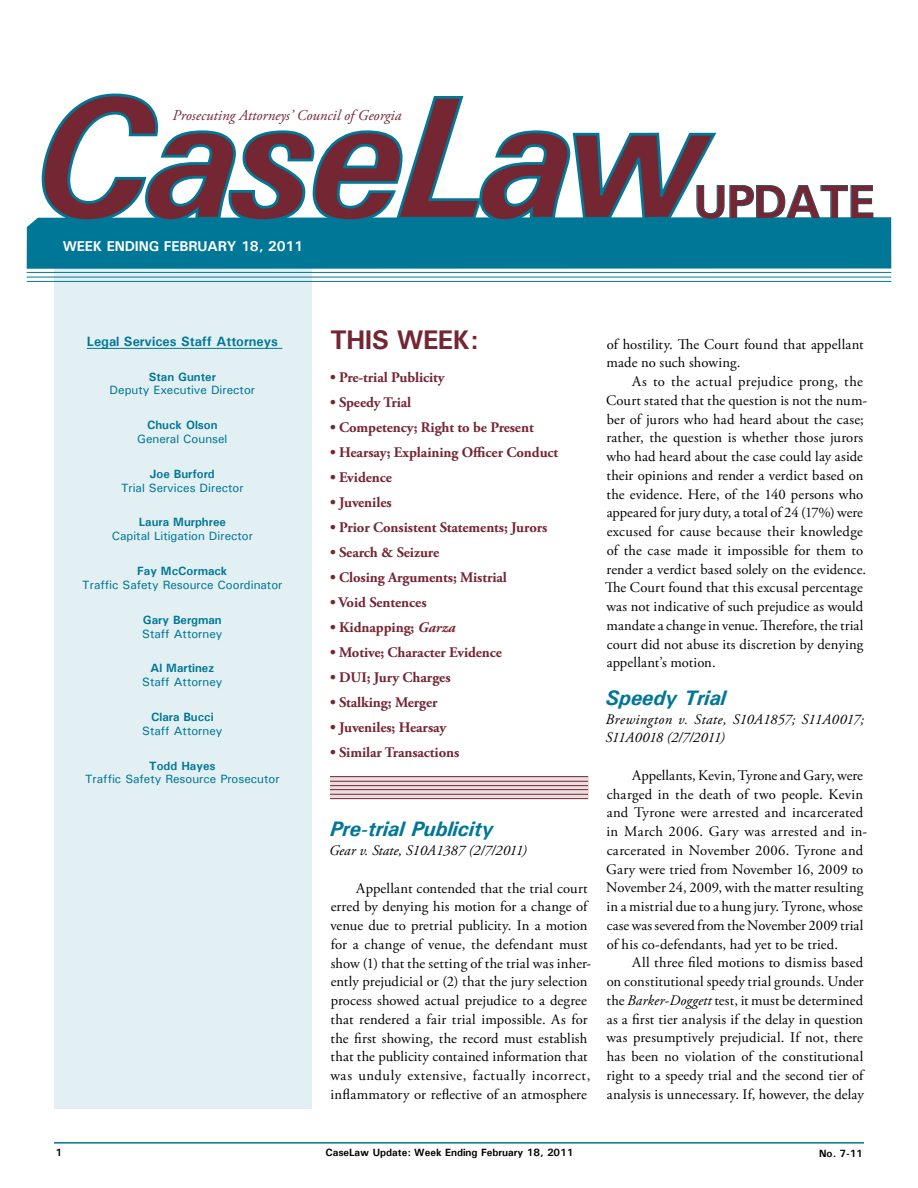
<style>
.page{position:relative;width:918px;height:1188px;background:#fff}
.page>*{position:absolute;margin:0;border:0;box-sizing:border-box;transform-origin:0 0}
.t1{font:700 47.1px "Univers";letter-spacing:-.025em;color:#752633}
.t2{font:700 27px "Univers";letter-spacing:-.025em;color:#752633}
.t3{font:italic 700 21px "Univers";color:#007796}
.t4{font:italic 15px "Adobe Garamond Pro";color:#752633}
.t5{font:14.7px/18.8px "Adobe Garamond Pro";letter-spacing:.01em;color:#000}
.t6{font:700 14.7px "Adobe Garamond Pro";letter-spacing:-.005em;color:#752633}
.t7{font:italic 14.7px/18.8px "Adobe Garamond Pro";letter-spacing:.02em;color:#000}
.t8{font:italic 14.7px "Adobe Garamond Pro";color:#000}
.t9{font:700 14.25px "Univers";letter-spacing:-.01em;color:#fff}
.t10{font:700 13.5px "Univers";color:#007796}
.t11{font:500 12px "Univers";color:#007796}
.t12{font:700 12px "Univers";color:#007796}
.t13{font:700 10.5px "Univers";color:#000}
.s1{font-style:italic}
</style>
<div class="page">
<hr style="left:54px;top:1142px;width:810px;height:2px;background:#007796">
<div style="left:54px;top:228px;width:258px;height:880px;background:#e3f0f3"></div>
<hr style="left:87px;top:348px;width:195px;height:1px;background:#007796">
<div style="left:27px;top:217px;width:864px;height:52px;background:#007796"></div>
<hr style="left:27px;top:272px;width:864px;height:1px;background:#007796">
<hr style="left:27px;top:277px;width:864px;height:1px;background:#007796">
<svg style="left:330px;top:777px;width:258px;height:21px;background:#e4d4d7"></svg>
<hr style="left:330px;top:776px;width:258px;height:1px;background:#752633">
<hr style="left:330px;top:789px;width:258px;height:1px;background:#752633">
<hr style="left:330px;top:794px;width:258px;height:1px;background:#752633">
<hr style="left:330px;top:798px;width:258px;height:1px;background:#752633">
<hr style="left:330px;top:781px;width:258px;height:1px;background:#752633">
<hr style="left:330px;top:785px;width:258px;height:1px;background:#752633">
<svg style="left:719px;top:185px;width:155px;height:35px"></svg>
<hr style="left:27px;top:281px;width:864px;height:1px;background:#007796">
<svg style="left:40px;top:93px;width:679px;height:130px"></svg>
<p class="t4" style="left:172px;top:107px;width:230px">Prosecuting Attorneys’ Council of Georgia</p>
<p class="t9" style="left:63px;top:237px;width:231px">WEEK ENDING FEBRUARY 1 8, 2011</p>
<h1 class="t1" style="left:694px;top:172px;width:182px">UPDATE</h1>
<p class="t10" style="left:87px;top:332px;width:193px">Legal Services Staff Attorneys</p>
<p class="t12" style="left:149px;top:369px;width:69px">Stan Gunter</p>
<p class="t11" style="left:110px;top:383px;width:147px">Deputy Executive Director</p>
<p class="t12" style="left:147px;top:417px;width:72px">Chuck Olson</p>
<p class="t11" style="left:137px;top:431px;width:92px">General Counsel</p>
<p class="t12" style="left:150px;top:466px;width:66px">Joe Burford</p>
<p class="t11" style="left:121px;top:480px;width:124px">Trial Services Director</p>
<p class="t12" style="left:139px;top:515px;width:89px">Laura Murphree</p>
<p class="t11" style="left:112px;top:528px;width:143px">Capital Litigation Director</p>
<p class="t12" style="left:137px;top:563px;width:92px">Fay McCormack</p>
<p class="t11" style="left:82px;top:577px;width:202px">Traffic Safety Resource Coordinator</p>
<p class="t12" style="left:143px;top:612px;width:80px">Gary Bergman</p>
<p class="t11" style="left:142px;top:626px;width:82px">Staff Attorney</p>
<p class="t12" style="left:151px;top:661px;width:65px">Al Martinez</p>
<p class="t11" style="left:142px;top:674px;width:82px">Staff Attorney</p>
<p class="t12" style="left:151px;top:709px;width:64px">Clara Bucci</p>
<p class="t11" style="left:142px;top:723px;width:82px">Staff Attorney</p>
<p class="t12" style="left:149px;top:758px;width:68px">Todd Hayes</p>
<p class="t11" style="left:85px;top:772px;width:196px">Traffic Safety Resource Prosecutor</p>
<h2 class="t2" style="left:330px;top:322px;width:150px">THIS WEEK:</h2>
<p class="t6" style="left:330px;top:368px;width:116px">• Pre-trial Publicity</p>
<p class="t6" style="left:330px;top:393px;width:83px">• Speedy Trial</p>
<p class="t6" style="left:330px;top:418px;width:205px">• Competency; Right to be Present</p>
<p class="t6" style="left:330px;top:443px;width:230px">• Hearsay; Explaining Officer Conduct</p>
<p class="t6" style="left:330px;top:469px;width:63px">• Evidence</p>
<p class="t6" style="left:330px;top:494px;width:63px">• Juveniles</p>
<p class="t6" style="left:330px;top:519px;width:219px">• Prior Consistent Statements; Jurors</p>
<p class="t6" style="left:330px;top:544px;width:111px">• Search &amp; Seizure</p>
<p class="t6" style="left:330px;top:569px;width:179px">• Closing Arguments; Mistrial</p>
<p class="t6" style="left:330px;top:594px;width:98px">• Void Sentences</p>
<p class="t6" style="left:330px;top:619px;width:127px">• Kidnapping; <span class="s1">Garza</span></p>
<p class="t6" style="left:330px;top:644px;width:174px">• Motive; Character Evidence</p>
<p class="t6" style="left:330px;top:669px;width:122px">• DUI; Jury Charges</p>
<p class="t6" style="left:330px;top:694px;width:109px">• Stalking; Merger</p>
<p class="t6" style="left:330px;top:719px;width:118px">• Juveniles; Hearsay</p>
<p class="t6" style="left:330px;top:744px;width:131px">• Similar Transactions</p>
<h3 class="t3" style="left:330px;top:816px;width:165px">Pre-trial Publicity</h3>
<p class="t8" style="left:329px;top:842px;width:199px">Gear v. State, S10A1387 (2/7/2011)</p>
<p class="t5" style="left:330px;top:879px;width:262px;text-indent:26px">Appellant contended that the trial court erred by denying his motion for a change of venue due to pretrial publicity. In a motion for a change of venue, the defendant must show (1) that the setting of the trial was inher&shy;ently prejudicial or (2) that the jury selection process showed actual prejudice to a degree that rendered a fair trial impossible. As for the first showing, the record must establish that the publicity contained information that was unduly extensive, factually incorrect, inflammatory or reflective of an atmosphere</p>
<p class="t5" style="left:607px;top:335px;width:259px">of hostility. The Court found that appellant made no such showing.</p>
<p class="t5" style="left:605px;top:373px;width:264px;text-indent:27px">As to the actual prejudice prong, the Court stated that the question is not the num&shy;ber of jurors who had heard about the case; rather, the question is whether those jurors who had heard about the case could lay aside their opinions and render a verdict based on the evidence. Here, of the 140 persons who appeared for jury duty, a total of 24 (17%) were excused for cause because their knowledge of the case made it impossible for them to render a verdict based solely on the evidence.<br>The Court found that this excusal percentage was not indicative of such prejudice as would mandate a change in venue. Therefore, the trial court did not abuse its discretion by denying appellant’s motion.</p>
<h3 class="t3" style="left:605px;top:684px;width:122px">Speedy Trial</h3>
<p class="t7" style="left:605px;top:710px;width:260px">Brewington v. State, S10A1857; S11A0017;<br>S11A0018 (2/7/2011)</p>
<p class="t5" style="left:606px;top:766px;width:263px;text-indent:26px">Appellants, Kevin, Tyrone and Gary, were charged in the death of two people. Kevin and Tyrone were arrested and incarcerated in March 2006. Gary was arrested and in&shy;carcerated in November 2006. Tyrone and Gary were tried from November 16, 2009 to November 24, 2009, with the matter resulting in a mistrial due to a hung jury. Tyrone, whose case was severed from the November 2009 trial of his co-defendants, had yet to be tried.</p>
<p class="t5" style="left:606px;top:954px;width:259px;text-align:justify;text-indent:26px">All three filed motions to dismiss based on constitutional speedy trial grounds. Under the <span class="s1">Barker</span>-<span class="s1">Doggett</span> test, it must be determined as a first tier analysis if the delay in question was presumptively prejudicial. If not, there has been no violation of the constitutional right to a speedy trial and the second tier of analysis is unnecessary. If, however, the delay</p>
<p class="t13" style="left:326px;top:1146px;width:240px">CaseLaw Update: Week Ending February 1 8, 2011</p>
<p class="t13" style="left:819px;top:1147px;width:37px">No. 7-11</p>
</div>
